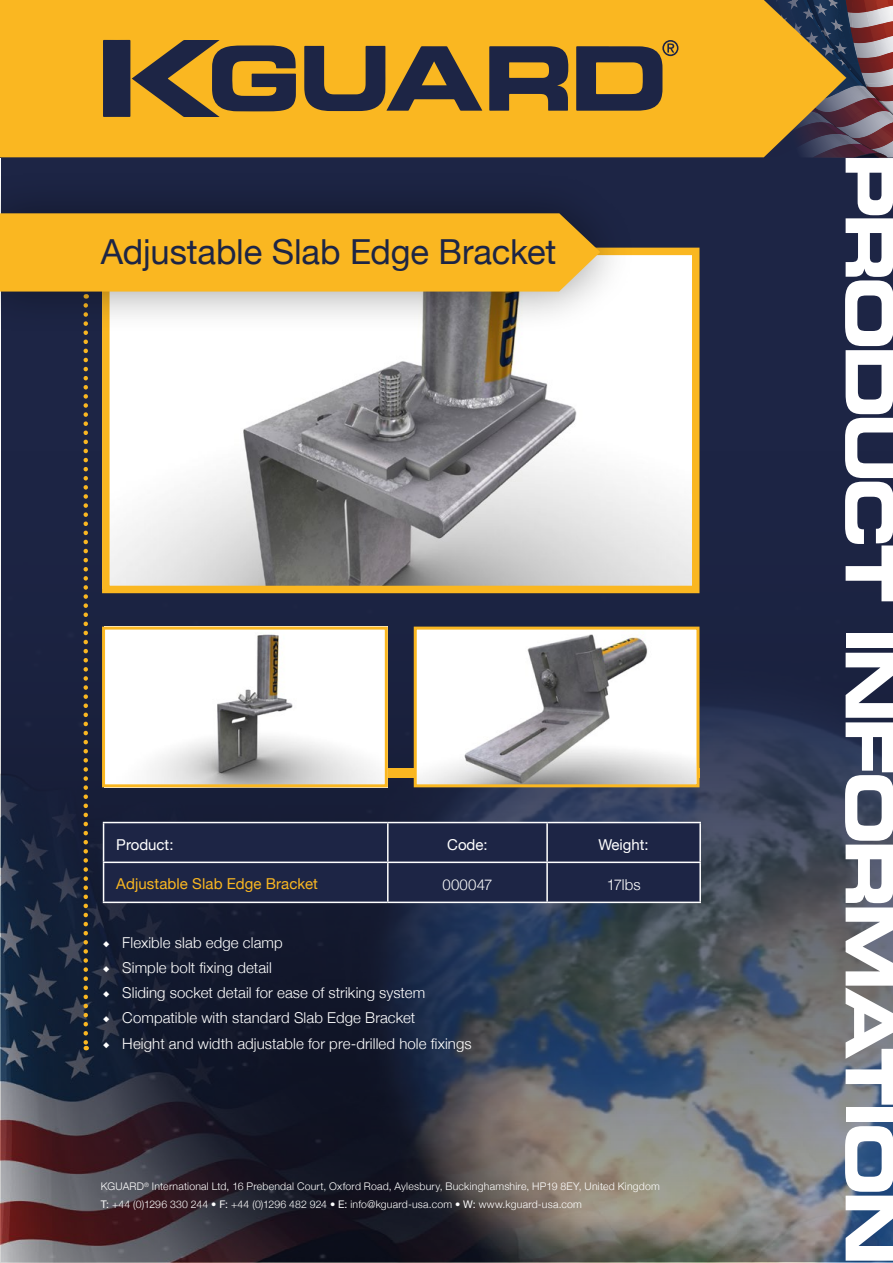
<style>
.page{position:relative;width:893px;height:1263px;background:#fff}
.page>*{position:absolute;margin:0;border:0;box-sizing:border-box;transform-origin:0 0}
.t1{font:66px "Eurostile LT Std Bold Ex 2";letter-spacing:-.08em;color:#fff}
.t2{font:34.5px "Helvetica Neue";letter-spacing:-.005em;color:#1d2545}
.t3{font:300 15px "Helvetica Neue";letter-spacing:.005em;color:#fff}
.t4{font:15px "Helvetica Neue";letter-spacing:.005em;color:#fab721}
.t5{font:15px "Helvetica Neue";color:#fff}
.t6{font:300 10.5px/18px "Helvetica Neue";letter-spacing:.02em;color:#fff}
.s1{font-family:"Minion Pro";font-weight:700}
.s2{font-weight:400}
</style>
<div class="page">
<img style="left:0;top:157px;width:893px;height:1106px">
<div style="left:0;top:0;width:764px;height:157px;background:#fab721"></div>
<svg style="left:489px;top:46px;width:80px;height:65px"></svg>
<svg style="left:304px;top:46px;width:178px;height:65px"></svg>
<svg style="left:103px;top:40px;width:193px;height:77px"></svg>
<svg style="left:576px;top:40px;width:102px;height:71px"></svg>
<svg style="left:764px;top:0;width:129px;height:157px"></svg>
<svg style="left:83px;top:335px;width:5px;height:715px"></svg>
<div style="left:103px;top:768px;width:596px;height:10px;background:#fab721"></div>
<img style="left:111px;top:257px;width:579px;height:327px">
<div style="left:102px;top:248px;width:597px;height:345px;border:8px solid #fab721"></div>
<div style="left:0;top:170px;width:637px;height:165px;background:#000;opacity:.4"></div>
<div style="left:0;top:213px;width:600px;height:79px;background:#fab721"></div>
<img style="left:106px;top:631px;width:278px;height:152px">
<div style="left:102px;top:627px;width:286px;height:160px;border:3px solid #fab721"></div>
<img style="left:418px;top:631px;width:277px;height:152px">
<div style="left:414px;top:627px;width:285px;height:160px;border:3px solid #fab721"></div>
<div style="left:104px;top:823px;width:595px;height:79px;background:#1d2545"></div>
<hr style="left:103px;top:822px;width:285px;height:1px;background:#fff">
<hr style="left:103px;top:823px;width:1px;height:38px;background:#fff">
<hr style="left:388px;top:822px;width:159px;height:1px;background:#fff">
<hr style="left:387px;top:823px;width:2px;height:38px;background:#fff">
<hr style="left:547px;top:822px;width:154px;height:1px;background:#fff">
<hr style="left:546px;top:823px;width:2px;height:38px;background:#fff">
<hr style="left:699px;top:823px;width:2px;height:38px;background:#fff">
<hr style="left:103px;top:861px;width:285px;height:2px;background:#fff">
<hr style="left:103px;top:863px;width:1px;height:39px;background:#fff">
<hr style="left:388px;top:861px;width:159px;height:2px;background:#fff">
<hr style="left:387px;top:863px;width:2px;height:39px;background:#fff">
<hr style="left:547px;top:861px;width:154px;height:2px;background:#fff">
<hr style="left:546px;top:863px;width:2px;height:39px;background:#fff">
<hr style="left:699px;top:863px;width:2px;height:39px;background:#fff">
<hr style="left:103px;top:902px;width:285px;height:1px;background:#fff">
<hr style="left:388px;top:902px;width:159px;height:1px;background:#fff">
<hr style="left:547px;top:902px;width:154px;height:1px;background:#fff">
<h2 class="t2" style="left:101px;top:227px;width:457px">Adjustable Slab Edge Bracket</h2>
<p class="t5" style="left:116px;top:833px;width:59px">Product:</p>
<p class="t5" style="left:447px;top:833px;width:42px">Code:</p>
<p class="t5" style="left:598px;top:833px;width:52px">Weight:</p>
<p class="t4" style="left:116px;top:873px;width:203px">Adjustable Slab Edge Bracket</p>
<p class="t3" style="left:442px;top:872px;width:52px">000047</p>
<p class="t3" style="left:607px;top:872px;width:35px">17lbs</p>
<p class="t3" style="left:103px;top:930px;width:182px"><span class="s1">◆</span> Flexible slab edge clamp</p>
<p class="t3" style="left:103px;top:955px;width:171px"><span class="s1">◆</span> Simple bolt fixing detail</p>
<p class="t3" style="left:103px;top:981px;width:324px"><span class="s1">◆</span> Sliding socket detail for ease of striking system</p>
<p class="t3" style="left:103px;top:1006px;width:314px"><span class="s1">◆</span> Compatible with standard Slab Edge Bracket</p>
<p class="t3" style="left:103px;top:1031px;width:370px"><span class="s1">◆</span> Height and width adjustable for pre-drilled hole fixings</p>
<p class="t6" style="left:101px;top:1177px;width:560px">KGUARD<sup>®</sup> International Ltd, 16 Prebendal Court, Oxford Road, Aylesbury, Buckinghamshire, HP19 8EY, United Kingdom<br><span class="s2">T:</span> +44 (0)1296 330 244 • <span class="s2">F:</span> +44 (0)1296 482 924 • <span class="s2">E:</span> info@kguard-usa.com • <span class="s2">W:</span> www.kguard-usa.com</p>
<h1 class="t1" style="left:916px;top:153px;width:1114px;rotate:90deg">PRODUCT INFORMATION</h1>
</div>
